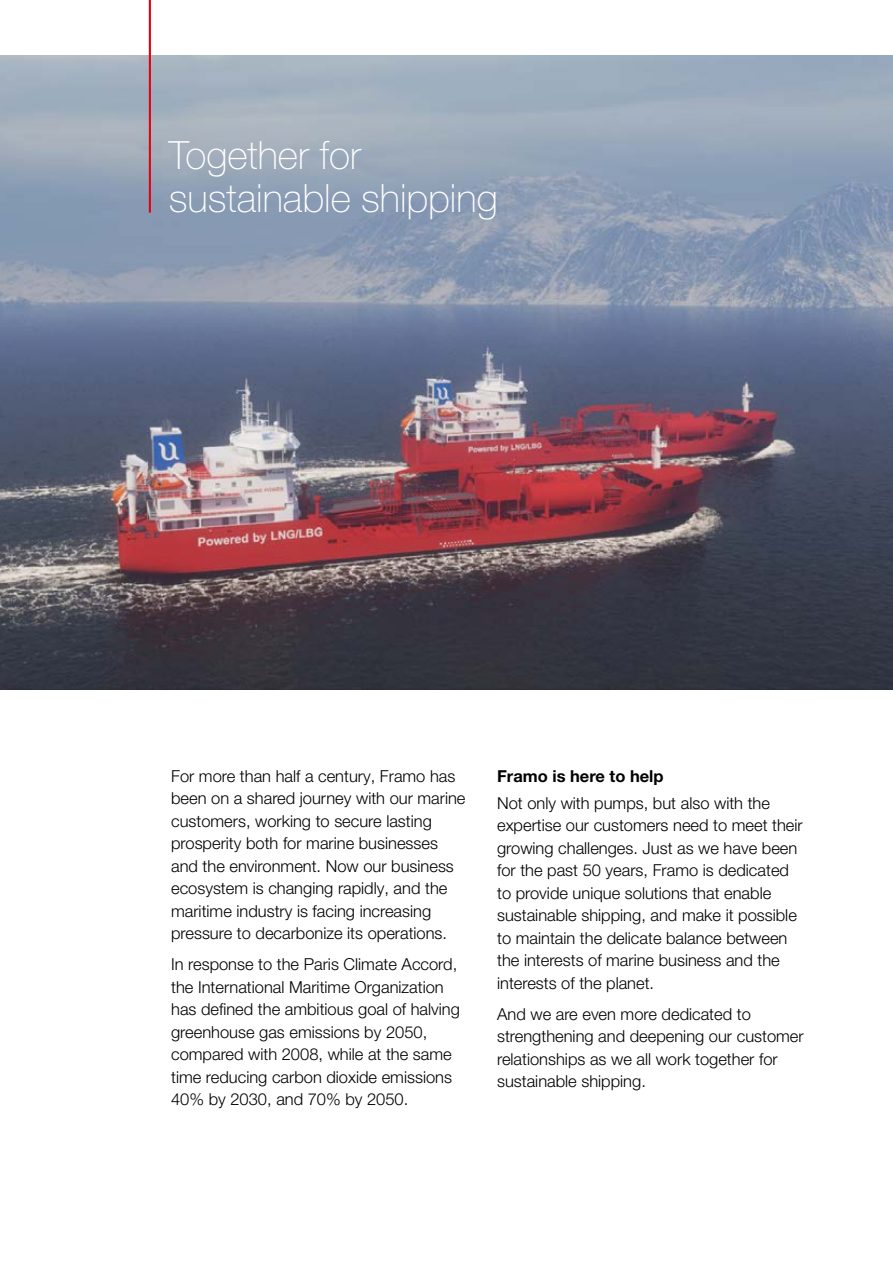
<style>
.page{position:relative;width:893px;height:1263px;background:#fff}
.page>*{position:absolute;margin:0;border:0;box-sizing:border-box;transform-origin:0 0}
.t1{font:100 39px/42.9px "Helvetica Neue LT Pro";color:#fff}
.t2{font:300 16.5px/22.5px "Helvetica Neue LT Pro";color:#000}
.t3{font:700 16.5px "Helvetica Neue LT Std";color:#000}
</style>
<div class="page">
<hr style="left:892px;top:0;width:1px;height:1263px;background:#004b8b">
<img style="left:0;top:55px;width:893px;height:635px">
<hr style="left:149px;top:0;width:2px;height:213px;background:#e30413">
<h1 class="t1" style="left:169px;top:133px;width:330px">Together for sustainable shipping</h1>
<p class="t2" style="left:171px;top:764px;width:296px">For more than half a century, Framo has been on a shared journey with our marine customers, working to secure lasting prosperity both for marine businesses and the environment. Now our business ecosystem is changing rapidly, and the maritime industry is facing increasing pressure to decarbonize its operations.</p>
<p class="t2" style="left:171px;top:953px;width:290px">In response to the Paris Climate Accord, the International Maritime Organization has defined the ambitious goal of halving greenhouse gas emissions by 2050, compared with 2008, while at the same time reducing carbon dioxide emissions 40% by 2030, and 70% by 2050.</p>
<p class="t3" style="left:497px;top:766px;width:168px">Framo is here to help</p>
<p class="t2" style="left:497px;top:791px;width:307px">Not only with pumps, but also with the expertise our customers need to meet their growing challenges. Just as we have been for the past 50 years, Framo is dedicated to provide unique solutions that enable sustainable shipping, and make it possible to maintain the delicate balance between the interests of marine business and the interests of the planet.</p>
<p class="t2" style="left:497px;top:1002px;width:308px">And we are even more dedicated to strengthening and deepening our customer relationships as we all work together for sustainable shipping.</p>
</div>
